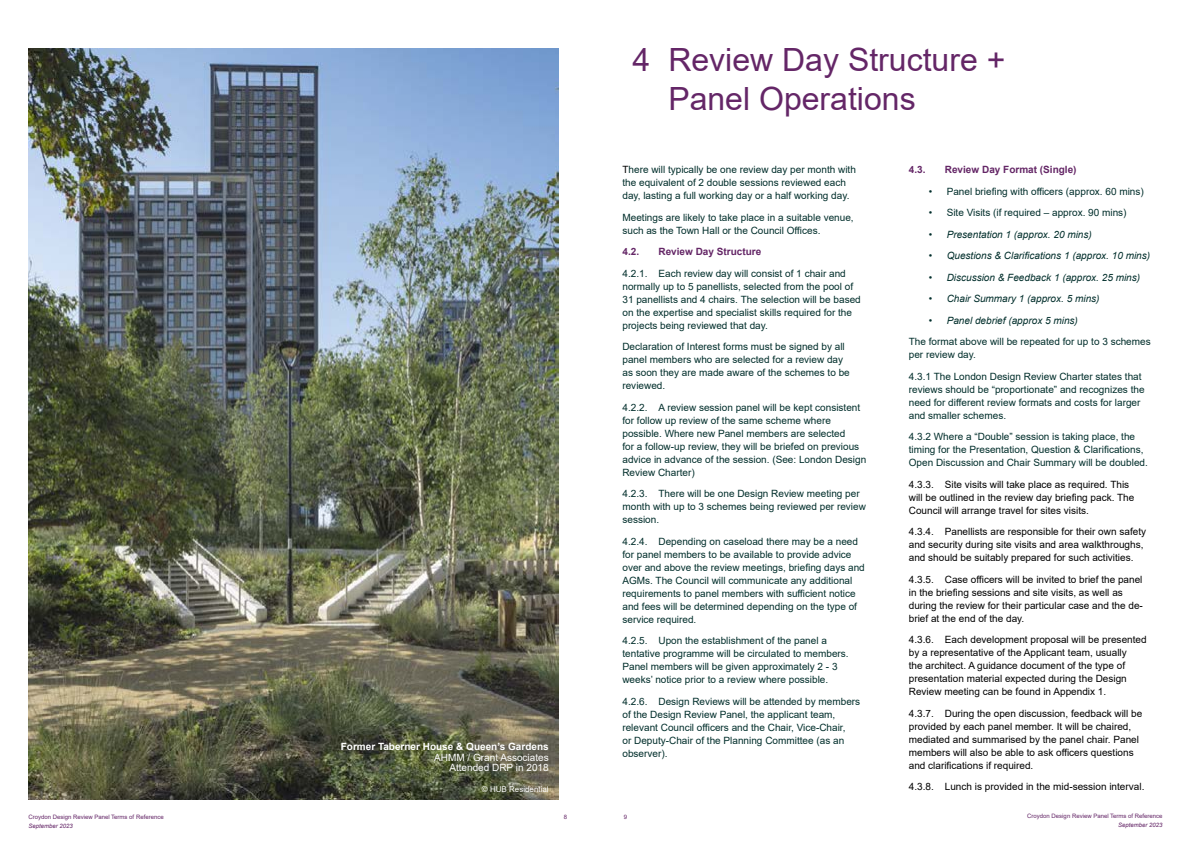
<style>
.page{position:relative;width:1191px;height:842px;background:#fff}
.page>*{position:absolute;margin:0;border:0;box-sizing:border-box;transform-origin:0 0}
.t1{font:32px/38.4px "Arial";color:#642667}
.t2{font:10px/13px "Arial";color:#002e2b}
.t3{font:10px/13px "Arial";color:#000}
.t4{font:italic 10px "Arial";color:#002e2b}
.t5{font:700 10px "Arial";color:#642666}
.t6{font:10px/10.5px "Arial";color:#fff;text-align:right}
.t7{font:700 10px "Arial";color:#fff}
.t8{font:8px "Arial";color:#fff}
.t9{font:6px "Arial";color:#642667}
.t10{font:italic 6px "Arial";color:#642667}
.s1{color:#000}
</style>
<div class="page">
<img style="left:28px;top:48px;width:530px;height:751px">
<p class="t7" style="left:341px;top:740px;width:209px">Former Taberner House &amp; Queen’s Gardens</p>
<p class="t6" style="left:434px;top:752px;width:116px">AHMM / Grant Associates<br>Attended DRP in 2018</p>
<p class="t8" style="left:482px;top:784px;width:68px">© HUB Residential</p>
<h1 class="t1" style="left:668px;top:41px;width:338px;text-indent:-36px">4 Review Day Structure +<br>Panel Operations</h1>
<p class="t2" style="left:622px;top:163px;width:235px"><span class="s1">T</span>here will typically be one review day per month with the equivalent of 2 double sessions reviewed each day, lasting a full working day or a half working day.</p>
<p class="t2" style="left:622px;top:211px;width:233px">Meetings are likely to take place in a suitable venue, such as the Town Hall or the Council Offices.</p>
<p class="t5" style="left:622px;top:245px;width:18px">4.2.</p>
<p class="t5" style="left:658px;top:245px;width:104px">Review Day Structure</p>
<p class="t2" style="left:622px;top:267px;width:240px">4.2.1. Each review day will consist of 1 chair and normally up to 5 panellists, selected from the pool of 31 panellists and 4 chairs. The selection will be based on the expertise and specialist skills required for the projects being reviewed that day.</p>
<p class="t2" style="left:622px;top:340px;width:229px">Declaration of Interest forms must be signed by all panel members who are selected for a review day as soon they are made aware of the schemes to be reviewed.</p>
<p class="t2" style="left:622px;top:401px;width:245px">4.2.2. A review session panel will be kept consistent for follow up review of the same scheme where possible. Where new Panel members are selected<br>for a follow-up review, they will be briefed on previous advice in advance of the session. (See: London Design Review Charter)</p>
<p class="t2" style="left:622px;top:487px;width:245px">4.2.3. There will be one Design Review meeting per month with up to 3 schemes being reviewed per review session.</p>
<p class="t2" style="left:622px;top:535px;width:244px">4.2.4. Depending on caseload there may be a need for panel members to be available to provide advice over and above the review meetings, briefing days and AGMs. The Council will communicate any additional requirements to panel members with sufficient notice and fees will be determined depending on the type of service required.</p>
<p class="t2" style="left:622px;top:634px;width:228px">4.2.5. Upon the establishment of the panel a tentative programme will be circulated to members.<br>Panel members will be given approximately 2 - 3 weeks’ notice prior to a review where possible.</p>
<p class="t2" style="left:622px;top:695px;width:239px">4.2.6. Design Reviews will be attended by members of the Design Review Panel, the applicant team, relevant Council officers and the Chair, Vice-Chair,<br>or Deputy-Chair of the Planning Committee (as an observer).</p>
<p class="t5" style="left:909px;top:163px;width:18px">4.3.</p>
<p class="t5" style="left:945px;top:163px;width:133px">Review Day Format (Single)</p>
<p class="t2" style="left:928px;top:184px;width:217px">• Panel briefing with officers (approx. 60 mins)</p>
<p class="t2" style="left:928px;top:206px;width:199px">• Site Visits (if required – approx. 90 mins)</p>
<p class="t4" style="left:928px;top:228px;width:165px">• Presentation 1 (approx. 20 mins)</p>
<p class="t4" style="left:928px;top:249px;width:223px">• Questions &amp; Clarifications 1 (approx. 10 mins)</p>
<p class="t4" style="left:928px;top:271px;width:213px">• Discussion &amp; Feedback 1 (approx. 25 mins)</p>
<p class="t4" style="left:928px;top:292px;width:172px">• Chair Summary 1 (approx. 5 mins)</p>
<p class="t4" style="left:928px;top:314px;width:151px">• Panel debrief (approx 5 mins)</p>
<p class="t2" style="left:909px;top:335px;width:243px">The format above will be repeated for up to 3 schemes per review day.</p>
<p class="t2" style="left:909px;top:369px;width:237px">4.3.1 The London Design Review Charter states that reviews should be “proportionate” and recognizes the need for different review formats and costs for larger and smaller schemes.</p>
<p class="t2" style="left:909px;top:430px;width:240px">4.3.2 Where a “Double” session is taking place, the timing for the Presentation, Question &amp; Clarifications,<br>Open Discussion and Chair Summary will be doubled.</p>
<p class="t3" style="left:909px;top:477px;width:227px">4.3.3. Site visits will take place as required. This will be outlined in the review day briefing pack. The<br>Council will arrange travel for sites visits.</p>
<p class="t3" style="left:909px;top:525px;width:239px">4.3.4. Panellists are responsible for their own safety and security during site visits and area walkthroughs, and should be suitably prepared for such activities.</p>
<p class="t3" style="left:909px;top:572px;width:235px">4.3.5. Case officers will be invited to brief the panel in the briefing sessions and site visits, as well as during the review for their particular case and the de&shy;brief at the end of the day.</p>
<p class="t3" style="left:909px;top:633px;width:239px">4.3.6. Each development proposal will be presented by a representative of the Applicant team, usually<br>the architect. A guidance document of the type of presentation material expected during the Design Review meeting can be found in Appendix 1.</p>
<p class="t3" style="left:909px;top:706px;width:235px">4.3.7. During the open discussion, feedback will be provided by each panel member. It will be chaired, mediated and summarised by the panel chair. Panel members will also be able to ask officers questions and clarifications if required.</p>
<p class="t3" style="left:909px;top:780px;width:237px">4.3.8. Lunch is provided in the mid-session interval.</p>
<p class="t9" style="left:28px;top:813px;width:137px">Croydon Design Review Panel Terms of Reference</p>
<p class="t9" style="left:564px;top:813px;width:5px">8</p>
<p class="t9" style="left:624px;top:813px;width:5px">9</p>
<p class="t10" style="left:28px;top:822px;width:46px">September 2023</p>
<p class="t9" style="left:1027px;top:812px;width:137px">Croydon Design Review Panel Terms of Reference</p>
<p class="t10" style="left:1118px;top:821px;width:46px">September 2023</p>
</div>
